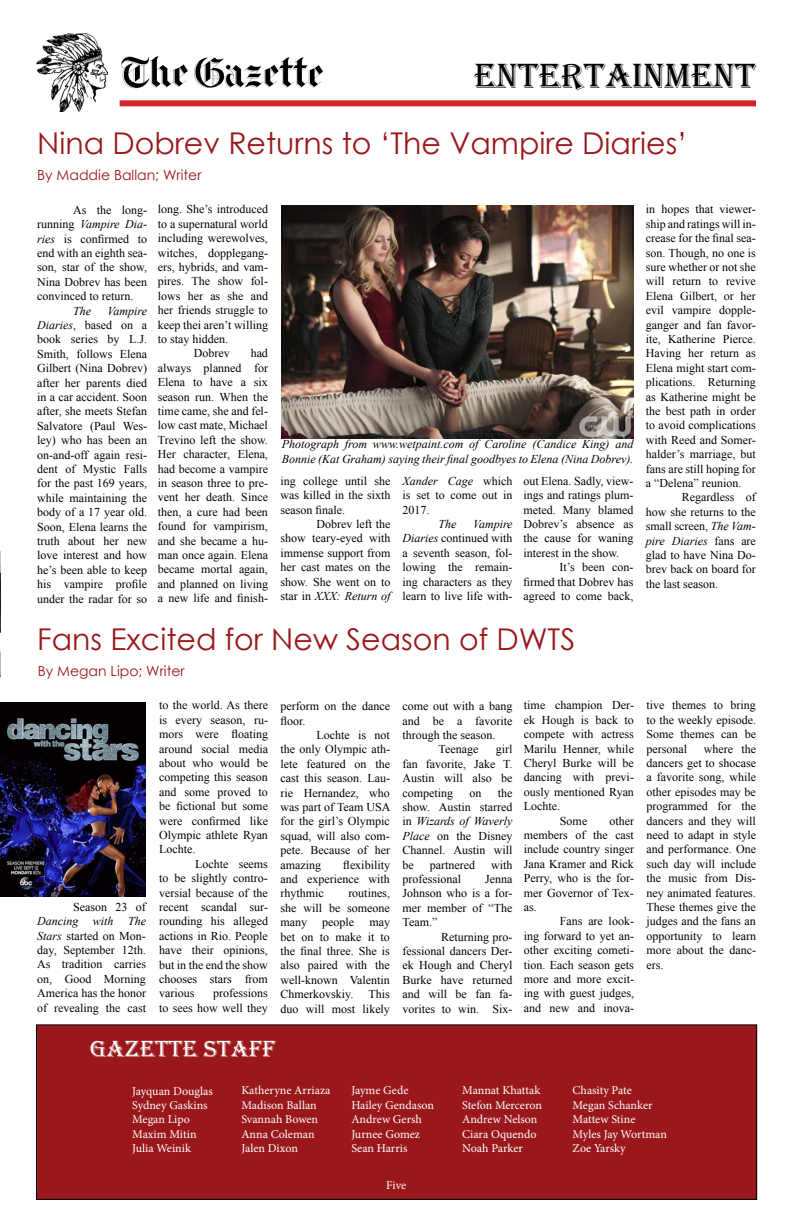
<style>
.page{position:relative;width:792px;height:1224px;background:#fff}
.page>*{position:absolute;margin:0;border:0;box-sizing:border-box;transform-origin:0 0}
.t1{font:36px "Algerian";color:#000}
.t2{font:30px "Century Gothic";color:#9a181b}
.t3{font:24px "Algerian";color:#fff}
.t4{font:14px "Century Gothic";color:#9a181b}
.t5{font:12px/14.4px "Times New Roman";color:#000;text-align:justify}
.t6{font:12px/14.4px "Minion Pro";letter-spacing:-.005em;color:#fff}
.t7{font:italic 12px/14.4px "Times New Roman";color:#000}
.s1{font-style:italic}
</style>
<div class="page">
<img style="left:36px;top:33px;width:71px;height:79px">
<img style="left:121px;top:56px;width:202px;height:33px">
<svg style="left:120px;top:100px;width:636px;height:6px;background:#d43137"></svg>
<div style="left:36px;top:1025px;width:721px;height:174px;background:#9a181b"></div>
<div style="left:36px;top:1024px;width:721px;height:176px;border:1px solid #000"></div>
<img style="left:282px;top:205px;width:352px;height:233px">
<img style="left:0;top:703px;width:146px;height:194px">
<img style="left:0;top:551px;width:1px;height:126px">
<h1 class="t1" style="left:474px;top:56px;width:284px">ENTERTAINMENT</h1>
<h2 class="t2" style="left:37px;top:122px;width:652px">Nina Dobrev Returns to ‘The Vampire Diaries’</h2>
<p class="t4" style="left:37px;top:165px;width:166px">By Maddie Ballan; Writer</p>
<p class="t5" style="left:37px;top:202px;width:112px;text-indent:36px">As the long&shy;running <span class="s1">Vampire Dia&shy;ries</span> is confirmed to end with an eighth sea&shy;son, star of the show, Nina Dobrev has been convinced to return.</p>
<p class="t7" style="left:73px;top:303px;width:19px">The</p>
<p class="t5" style="left:158px;top:202px;width:112px">long. She’s introduced</p>
<p class="t5" style="left:158px;top:216px;width:112px">to a supernatural world</p>
<p class="t5" style="left:158px;top:231px;width:112px">including werewolves,</p>
<p class="t5" style="left:158px;top:245px;width:112px">witches, dopplegang-</p>
<p class="t5" style="left:158px;top:259px;width:112px">ers, hybrids, and vam-</p>
<p class="t5" style="left:158px;top:274px;width:112px">pires. The show fol-</p>
<p class="t5" style="left:158px;top:288px;width:112px">lows her as she and</p>
<p class="t5" style="left:158px;top:303px;width:112px">her friends struggle to</p>
<p class="t5" style="left:158px;top:317px;width:112px">keep thei aren’t willing</p>
<p class="t5" style="left:158px;top:331px;width:72px">to stay hidden.</p>
<p class="t5" style="left:194px;top:346px;width:37px">Dobrev</p>
<p class="t5" style="left:646px;top:202px;width:112px">in hopes that viewer&shy;ship and ratings will in&shy;crease for the final sea&shy;son. Though, no one is sure whether or not she will return to revive Elena Gilbert, or her evil vampire dopple&shy;ganger and fan favor&shy;ite, Katherine Pierce.<br>Having her return as Elena might start com&shy;plications. Returning as Katherine might be the best path in order to avoid complications with Reed and Somer&shy;halder’s marriage, but fans are still hoping for a “Delena” reunion.</p>
<p class="t5" style="left:646px;top:490px;width:112px;text-indent:36px">Regardless of how she returns to the small screen, <span class="s1">The Vam&shy;pire Diaries</span> fans are glad to have Nina Do&shy;brev back on board for the last season.</p>
<p class="t5" style="left:37px;top:303px;width:112px;text-indent:70px"><span class="s1">Vampire Diaries</span>, based on a book series by L.J.<br>Smith, follows Elena Gilbert (Nina Dobrev) after her parents died in a car accident. Soon after, she meets Stefan Salvatore (Paul Wes&shy;ley) who has been an on-and-off again resi&shy;dent of Mystic Falls for the past 169 years, while maintaining the body of a 17 year old.<br>Soon, Elena learns the truth about her new love interest and how he’s been able to keep his vampire profile under the radar for so</p>
<p class="t5" style="left:158px;top:346px;width:112px;text-indent:93px">had always planned for Elena to have a six season run. When the time came, she and fel&shy;low cast mate, Michael Trevino left the show.<br>Her character, Elena, had become a vampire in season three to pre&shy;vent her death. Since then, a cure had been found for vampirism, and she became a hu&shy;man once again. Elena became mortal again, and planned on living a new life and finish-</p>
<p class="t7" style="left:282px;top:437px;width:353px">Photograph from www.wetpaint.com of Caroline (Candice King) and<br>Bonnie (Kat Graham) saying their final goodbyes to Elena (Nina Dobrev).</p>
<p class="t5" style="left:523px;top:473px;width:112px">out Elena. Sadly, view&shy;ings and ratings plum&shy;meted. Many blamed Dobrev’s absence as the cause for waning interest in the show.</p>
<p class="t5" style="left:523px;top:560px;width:112px;text-indent:36px">It’s been con&shy;firmed that Dobrev has agreed to come back,</p>
<p class="t5" style="left:403px;top:473px;width:112px"><span class="s1">Xander Cage</span> which is set to come out in 2017.</p>
<p class="t7" style="left:439px;top:516px;width:19px">The</p>
<p class="t5" style="left:281px;top:473px;width:112px">ing college until she was killed in the sixth season finale.</p>
<p class="t5" style="left:281px;top:516px;width:112px;text-indent:36px">Dobrev left the show teary-eyed with immense support from her cast mates on the show. She went on to star in <span class="s1">XXX: Return of</span></p>
<p class="t5" style="left:403px;top:516px;width:112px;text-indent:70px"><span class="s1">Vampire Diaries</span> continued with a seventh season, fol&shy;lowing the remain&shy;ing characters as they learn to live life with-</p>
<h2 class="t2" style="left:37px;top:618px;width:540px">Fans Excited for New Season of DWTS</h2>
<p class="t4" style="left:38px;top:661px;width:149px">By Megan Lipo; Writer</p>
<p class="t5" style="left:73px;top:899px;width:74px">Season 23 of</p>
<p class="t5" style="left:37px;top:914px;width:110px"><span class="s1">Dancing with The Stars</span> started on Mon&shy;day, September 12th.<br>As tradition carries on, Good Morning America has the honor of revealing the cast</p>
<p class="t5" style="left:159px;top:698px;width:110px">to the world. As there is every season, ru&shy;mors were floating around social media about who would be competing this season and some proved to be fictional but some were confirmed like Olympic athlete Ryan Lochte.</p>
<p class="t5" style="left:159px;top:856px;width:110px;text-indent:36px">Lochte seems to be slightly contro&shy;versial because of the recent scandal sur&shy;rounding his alleged actions in Rio. People have their opinions, but in the end the show chooses stars from various</p>
<p class="t5" style="left:159px;top:986px;width:110px;text-align:right">professions<br>to sees how well they</p>
<p class="t5" style="left:281px;top:699px;width:111px">perform on the dance floor.</p>
<p class="t5" style="left:281px;top:727px;width:112px;text-indent:36px">Lochte is not the only Olympic ath&shy;lete featured on the cast this season. Lau&shy;rie Hernandez, who was part of Team USA for the girl’s Olympic squad, will also com&shy;pete. Because of her amazing</p>
<p class="t5" style="left:281px;top:857px;width:111px;text-indent:63px">flexibility and experience with rhythmic</p>
<p class="t5" style="left:281px;top:886px;width:111px;text-indent:68px">routines, she will be someone many</p>
<p class="t5" style="left:322px;top:915px;width:33px">people</p>
<p class="t5" style="left:281px;top:915px;width:111px;text-indent:89px">may bet on to make it to the final three. She is also paired with the well-known Valentin Chmerkovskiy.</p>
<p class="t5" style="left:281px;top:987px;width:111px;text-align:right">This<br>duo will most likely</p>
<p class="t5" style="left:403px;top:699px;width:111px">come out with a bang</p>
<p class="t5" style="left:403px;top:713px;width:112px">and be a favorite</p>
<p class="t5" style="left:403px;top:727px;width:94px">through the season.</p>
<p class="t5" style="left:439px;top:742px;width:41px">Teenage</p>
<p class="t5" style="left:403px;top:742px;width:112px;text-indent:93px">girl fan favorite, Jake T.<br>Austin will also be competing</p>
<p class="t5" style="left:403px;top:785px;width:112px;text-indent:95px">the show. Austin starred in <span class="s1">Wizards of Waverly Place</span> on the Disney Channel. Austin will be</p>
<p class="t5" style="left:470px;top:785px;width:13px">on</p>
<p class="t5" style="left:430px;top:857px;width:47px">partnered</p>
<p class="t5" style="left:491px;top:857px;width:23px">with</p>
<p class="t5" style="left:403px;top:871px;width:60px">professional</p>
<p class="t5" style="left:403px;top:871px;width:112px;text-indent:83px">Jenna Johnson who is a for&shy;mer member of “The Team.”</p>
<p class="t5" style="left:403px;top:929px;width:112px;text-indent:39px">Returning pro&shy;fessional dancers Der&shy;ek Hough and Cheryl Burke have returned and will be fan fa&shy;vorites to win. Six-</p>
<p class="t5" style="left:524px;top:698px;width:112px">time champion Der-</p>
<p class="t5" style="left:524px;top:712px;width:112px">ek Hough is back to</p>
<p class="t5" style="left:524px;top:727px;width:112px">compete with actress</p>
<p class="t5" style="left:524px;top:741px;width:112px">Marilu Henner, while</p>
<p class="t5" style="left:524px;top:755px;width:111px">Cheryl Burke will be</p>
<p class="t5" style="left:524px;top:770px;width:112px">dancing with previ-</p>
<p class="t5" style="left:524px;top:784px;width:112px">ously mentioned Ryan</p>
<p class="t5" style="left:524px;top:799px;width:38px">Lochte.</p>
<p class="t5" style="left:560px;top:813px;width:29px">Some</p>
<p class="t5" style="left:524px;top:813px;width:112px;text-indent:85px">other members of the cast include country singer Jana Kramer and Rick Perry, who is the for&shy;mer Governor of Tex&shy;as.</p>
<p class="t5" style="left:524px;top:914px;width:112px;text-indent:36px">Fans are look&shy;ing forward to yet an&shy;other exciting cometi&shy;tion. Each season gets more and more excit&shy;ing with guest judges, and new and inova-</p>
<p class="t5" style="left:647px;top:698px;width:111px">tive themes to bring to the weekly episode.<br>Some themes can be personal</p>
<p class="t5" style="left:647px;top:741px;width:111px;text-indent:57px">where the dancers get to shocase a favorite song, while other episodes may be programmed for the dancers and they will need to adapt in style and performance. One such day will include the music from Dis&shy;ney animated features.<br>These themes give the judges and the fans an opportunity to learn more about the danc&shy;ers.</p>
<h3 class="t3" style="left:90px;top:1035px;width:174px">GAZETTE STAFF</h3>
<p class="t6" style="left:132px;top:1084px;width:82px">Jayquan Douglas<br>Sydney Gaskins<br>Megan Lipo<br>Maxim Mitin<br>Julia Weinik</p>
<p class="t6" style="left:241px;top:1083px;width:90px">Katheryne Arriaza<br>Madison Ballan<br>Svannah Bowen<br>Anna Coleman<br>Jalen Dixon</p>
<p class="t6" style="left:351px;top:1083px;width:84px">Jayme Gede<br>Hailey Gendason<br>Andrew Gersh<br>Jurnee Gomez<br>Sean Harris</p>
<p class="t6" style="left:462px;top:1083px;width:81px">Mannat Khattak<br>Stefon Merceron<br>Andrew Nelson<br>Ciara Oquendo<br>Noah Parker</p>
<p class="t6" style="left:573px;top:1083px;width:96px">Chasity Pate<br>Megan Schanker<br>Mattew Stine<br>Myles Jay Wortman<br>Zoe Yarsky</p>
<p class="t6" style="left:386px;top:1178px;width:22px">Five</p>
</div>
